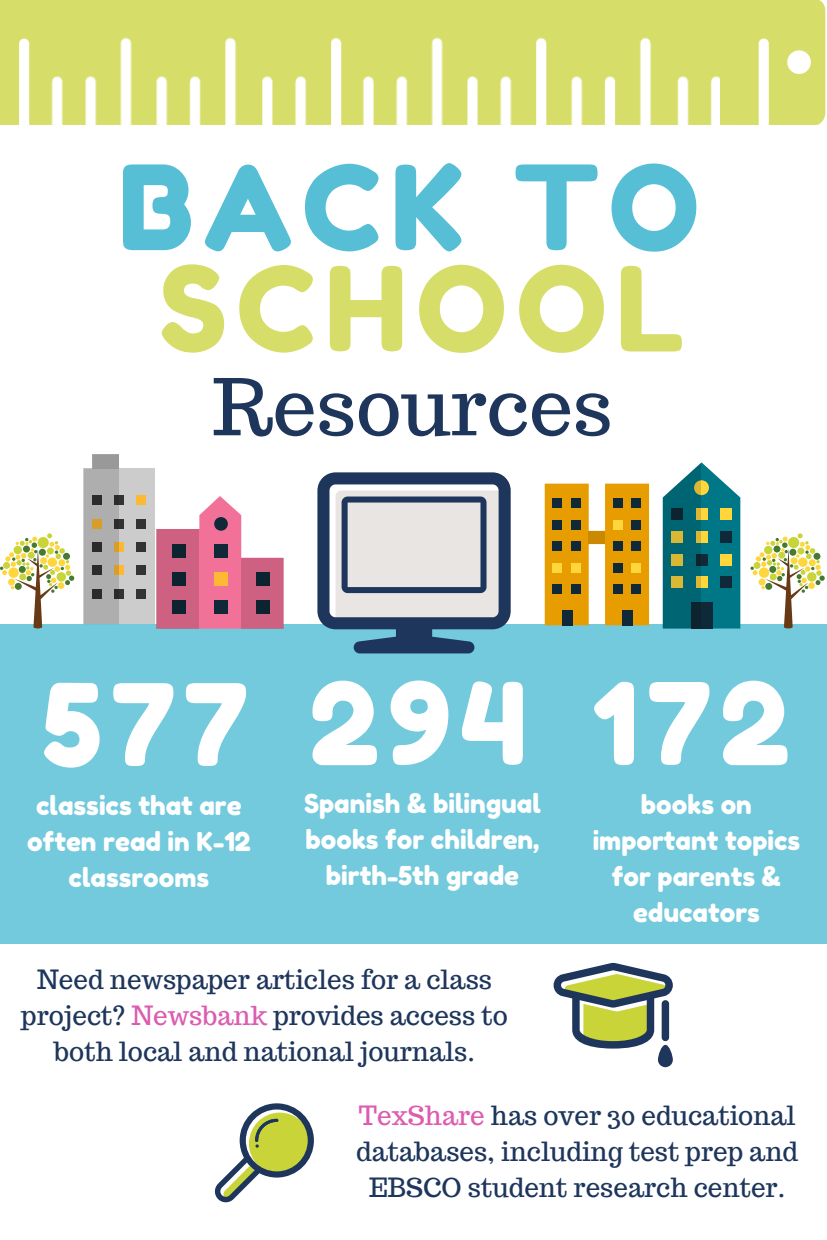
<style>
.page{position:relative;width:827px;height:1240px;background:#fff}
.page>*{position:absolute;margin:0;border:0;box-sizing:border-box;transform-origin:0 0}
.t1{font:116.85px "Fredoka One";letter-spacing:.08em;color:#56bfd6}
.t2{font:116.85px "Fredoka One";letter-spacing:.08em;color:#d6de69}
.t3{font:113.25px "Fredoka One";letter-spacing:.08em;color:#fff}
.t4{font:77.85px "Trocchi";color:#1e365c}
.t5{font:25.95px/36px "Trocchi";color:#1e365c;text-align:center}
.t6{font:25.95px/36px "Fredoka One";color:#fff;text-align:center}
.s1{color:#dc5cb0}
</style>
<div class="page">
<div style="left:0;top:624px;width:826px;height:319px;background:#73cadd"></div>
<svg style="left:156px;top:496px;width:127px;height:133px"></svg>
<svg style="left:156px;top:530px;width:43px;height:98px;background:#b35877"></svg>
<svg style="left:242px;top:558px;width:41px;height:70px;background:#b35776"></svg>
<svg style="left:662px;top:462px;width:78px;height:166px;background:#3a8480"></svg>
<svg style="left:544px;top:484px;width:105px;height:141px"></svg>
<div style="left:552px;top:563px;width:10px;height:10px;background:#ffd73d"></div>
<div style="left:571px;top:563px;width:10px;height:10px;background:#ffd73d"></div>
<div style="left:631px;top:563px;width:10px;height:10px;background:#ffd73d"></div>
<div style="left:612px;top:520px;width:10px;height:10px;background:#ffd73d"></div>
<div style="left:552px;top:584px;width:10px;height:10px;background:#102938"></div>
<div style="left:571px;top:584px;width:10px;height:10px;background:#102938"></div>
<div style="left:552px;top:541px;width:10px;height:10px;background:#102938"></div>
<div style="left:571px;top:541px;width:10px;height:10px;background:#102938"></div>
<div style="left:552px;top:520px;width:10px;height:10px;background:#102938"></div>
<div style="left:571px;top:520px;width:10px;height:10px;background:#102938"></div>
<div style="left:552px;top:498px;width:10px;height:10px;background:#102938"></div>
<div style="left:571px;top:498px;width:10px;height:10px;background:#102938"></div>
<div style="left:562px;top:610px;width:10px;height:15px;background:#102938"></div>
<div style="left:612px;top:584px;width:10px;height:10px;background:#102938"></div>
<div style="left:631px;top:584px;width:10px;height:10px;background:#102938"></div>
<div style="left:612px;top:563px;width:10px;height:10px;background:#102938"></div>
<div style="left:612px;top:541px;width:10px;height:10px;background:#102938"></div>
<div style="left:631px;top:541px;width:10px;height:10px;background:#102938"></div>
<div style="left:631px;top:520px;width:10px;height:10px;background:#102938"></div>
<div style="left:612px;top:498px;width:10px;height:10px;background:#102938"></div>
<div style="left:631px;top:498px;width:10px;height:10px;background:#102938"></div>
<div style="left:622px;top:610px;width:11px;height:15px;background:#102938"></div>
<div style="left:588px;top:531px;width:16px;height:13px;background:#ca8900"></div>
<div style="left:83px;top:469px;width:72px;height:155px;background:#ccc"></div>
<div style="left:92px;top:454px;width:27px;height:15px;background:#999"></div>
<div style="left:114px;top:589px;width:10px;height:9px;background:#333"></div>
<div style="left:137px;top:589px;width:9px;height:9px;background:#333"></div>
<div style="left:137px;top:566px;width:9px;height:9px;background:#333"></div>
<div style="left:137px;top:542px;width:9px;height:10px;background:#333"></div>
<div style="left:114px;top:519px;width:10px;height:9px;background:#333"></div>
<div style="left:137px;top:519px;width:9px;height:9px;background:#333"></div>
<div style="left:114px;top:495px;width:10px;height:10px;background:#333"></div>
<svg style="left:118px;top:566px;width:6px;height:9px"></svg>
<svg style="left:118px;top:542px;width:6px;height:10px"></svg>
<div style="left:137px;top:495px;width:9px;height:10px;background:#fdb933"></div>
<svg style="left:84px;top:454px;width:34px;height:170px;background:#a3a19e"></svg>
<svg style="left:30px;top:0;width:703px;height:125px;background:#dbe27d"></svg>
<svg style="left:0;top:0;width:30px;height:125px"></svg>
<svg style="left:733px;top:0;width:92px;height:125px;background:#dae17a"></svg>
<svg style="left:750px;top:533px;width:74px;height:96px"></svg>
<svg style="left:0;top:533px;width:74px;height:96px"></svg>
<svg style="left:317px;top:472px;width:193px;height:181px;background:#99a7b4"></svg>
<svg style="left:215px;top:1103px;width:99px;height:99px"></svg>
<svg style="left:553px;top:963px;width:119px;height:85px"></svg>
<div style="left:661px;top:1000px;width:8px;height:41px;background:#1e365c;border-radius:4px"></div>
<div style="left:658px;top:1045px;width:14px;height:22px;background:#1e365c;border-radius:7px"></div>
<h1 class="t1" style="left:118px;top:136px;width:582px">BACK TO</h1>
<h1 class="t2" style="left:159px;top:238px;width:527px">SCHOOL</h1>
<h3 class="t4" style="left:212px;top:356px;width:401px">Resources</h3>
<h2 class="t3" style="left:42px;top:655px;width:486px">577 294</h2>
<p class="t6" style="left:304px;top:785px;width:238px">Spanish &amp; bilingual books for children, birth-5th grade</p>
<p class="t6" style="left:27px;top:788px;width:225px">classics that are often read in K-12 classrooms</p>
<p class="t5" style="left:21px;top:961px;width:488px">Need newspaper articles for a class project? <span class="s1">Newsbank</span> provides access to both local and national journals.</p>
<h2 class="t3" style="left:592px;top:654px;width:198px">172</h2>
<p class="t6" style="left:592px;top:787px;width:209px">books on important topics for parents &amp; educators</p>
<p class="t5" style="left:356px;top:1097px;width:443px"><span class="s1">TexShare</span> has over 30 educational databases, including test prep and<br>EBSCO student research center.</p>
</div>
